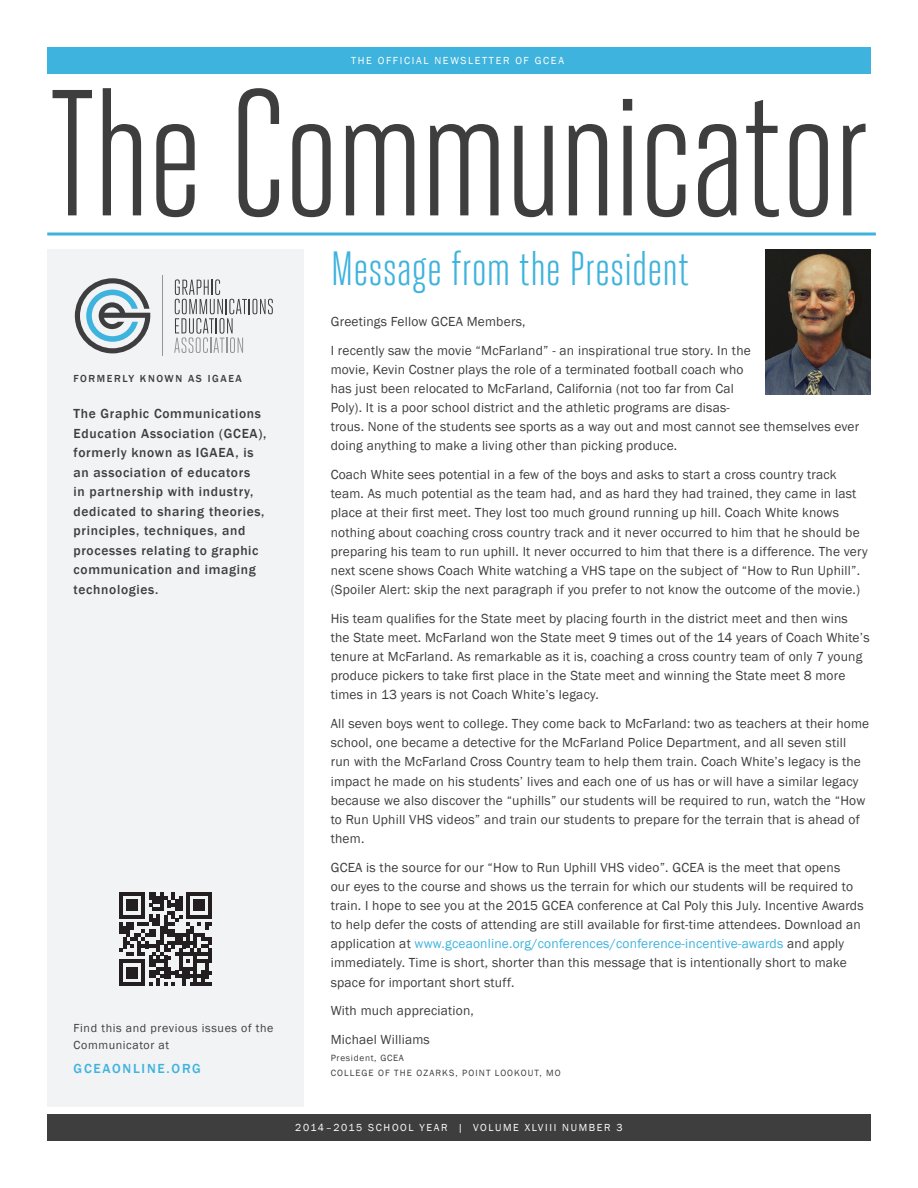
<style>
.page{position:relative;width:918px;height:1188px;background:#fff}
.page>*{position:absolute;margin:0;border:0;box-sizing:border-box;transform-origin:0 0}
.t1{font:179.25px "Heroic Condensed";letter-spacing:-.02em;color:#3e3e3f}
.t2{font:48px "Heroic Condensed";color:#3eb3dd}
.t3{font:13.5px/19.2px "Franklin Gothic";letter-spacing:.015em;color:#3e3e3f}
.t4{font:500 13.5px/19.5px "Franklin Gothic";letter-spacing:.05em;color:#3e3e3f}
.t5{font:500 13.5px "Franklin Gothic";letter-spacing:.13em;color:#3eb3dd}
.t6{font:12px/16.5px "Franklin Gothic";letter-spacing:.05em;color:#3e3e3f}
.t7{font:10.5px "Franklin Gothic";letter-spacing:.155em;color:#fff}
.t8{font:500 10.5px "Franklin Gothic";letter-spacing:.15em;color:#3e3e3f}
.t9{font:9.3px/14.5px "Franklin Gothic";letter-spacing:.115em;color:#3e3e3f}
.s1{color:#3eb3dd}
</style>
<div class="page">
<div style="left:47px;top:249px;width:256px;height:858px;background:#f2f3f4"></div>
<svg style="left:174px;top:279px;width:99px;height:74px"></svg>
<hr style="left:162px;top:275px;width:1px;height:80px;background:#939598">
<svg style="left:75px;top:278px;width:75px;height:75px"></svg>
<div style="left:47px;top:47px;width:824px;height:26px;background:#3eb3dd"></div>
<div style="left:47px;top:1115px;width:824px;height:26px;background:#3e3e3f"></div>
<svg style="left:47px;top:232px;width:829px;height:4px"></svg>
<img style="left:765px;top:249px;width:106px;height:146px">
<svg style="left:119px;top:892px;width:93px;height:94px"></svg>
<p class="t7" style="left:351px;top:54px;width:214px">THE OFFICIAL NEWSLETTER OF GCEA</p>
<h1 class="t1" style="left:48px;top:56px;width:823px">The Communicator</h1>
<p class="t8" style="left:74px;top:372px;width:170px">FORMERLY KNOWN AS IGAEA</p>
<p class="t4" style="left:74px;top:404px;width:194px">The Graphic Communications<br>Education Association (GCEA), formerly known as IGAEA, is an association of educators<br>in partnership with industry, dedicated to sharing theories, principles, techniques, and processes relating to graphic communication and imaging technologies.</p>
<p class="t6" style="left:74px;top:1020px;width:201px">Find this and previous issues of the<br>Communicator at</p>
<p class="t5" style="left:74px;top:1060px;width:129px">GCEAONLINE.ORG</p>
<h2 class="t2" style="left:331px;top:242px;width:360px">Message from the President</h2>
<p class="t3" style="left:331px;top:307px;width:422px;line-height:28.8px">Greetings Fellow GCEA Members,<br>I recently saw the movie “McFarland” - an inspirational true story. In the</p>
<p class="t3" style="left:331px;top:360px;width:530px">movie, Kevin Costner plays the role of a terminated football coach who<br>has just been relocated to McFarland, California (not too far from Cal<br>Poly). It is a poor school district and the athletic programs are disas-<br>trous. None of the students see sports as a way out and most cannot see themselves ever doing anything to make a living other than picking produce.</p>
<p class="t3" style="left:331px;top:465px;width:539px">Coach White sees potential in a few of the boys and asks to start a cross country track team. As much potential as the team had, and as hard they had trained, they came in last place at their first meet. They lost too much ground running up hill. Coach White knows nothing about coaching cross country track and it never occurred to him that he should be preparing his team to run uphill. It never occurred to him that there is a difference. The very next scene shows Coach White watching a VHS tape on the subject of “How to Run Uphill”. (Spoiler Alert: skip the next paragraph if you prefer to not know the outcome of the movie.)</p>
<p class="t3" style="left:331px;top:609px;width:540px">His team qualifies for the State meet by placing fourth in the district meet and then wins the State meet. McFarland won the State meet 9 times out of the 14 years of Coach White’s tenure at McFarland. As remarkable as it is, coaching a cross country team of only 7 young produce pickers to take first place in the State meet and winning the State meet 8 more times in 13 years is not Coach White’s legacy.</p>
<p class="t3" style="left:331px;top:714px;width:540px">All seven boys went to college. They come back to McFarland: two as teachers at their home school, one became a detective for the McFarland Police Department, and all seven still<br>run with the McFarland Cross Country team to help them train. Coach White’s legacy is the impact he made on his students’ lives and each one of us has or will have a similar legacy because we also discover the “uphills” our students will be required to run, watch the “How to Run Uphill VHS videos” and train our students to prepare for the terrain that is ahead of them.</p>
<p class="t3" style="left:331px;top:858px;width:534px">GCEA is the source for our “How to Run Uphill VHS video”. GCEA is the meet that opens<br>our eyes to the course and shows us the terrain for which our students will be required to train. I hope to see you at the 2015 GCEA conference at Cal Poly this July. Incentive Awards to help defer the costs of attending are still available for first-time attendees. Download an application at <span class="s1">www.gceaonline.org/conferences/conference-incentive-awards</span> and apply immediately. Time is short, shorter than this message that is intentionally short to make space for important short stuff.</p>
<p class="t3" style="left:331px;top:997px;width:145px;line-height:28.8px">With much appreciation,<br>Michael Williams</p>
<p class="t9" style="left:331px;top:1051px;width:231px">President, GCEA<br>COLLEGE OF THE OZARKS, POINT LOOKOUT, MO</p>
<p class="t7" style="left:295px;top:1121px;width:329px">2014–2015 SCHOOL YEAR | VOLUME XLVIII NUMBER 3</p>
</div>
